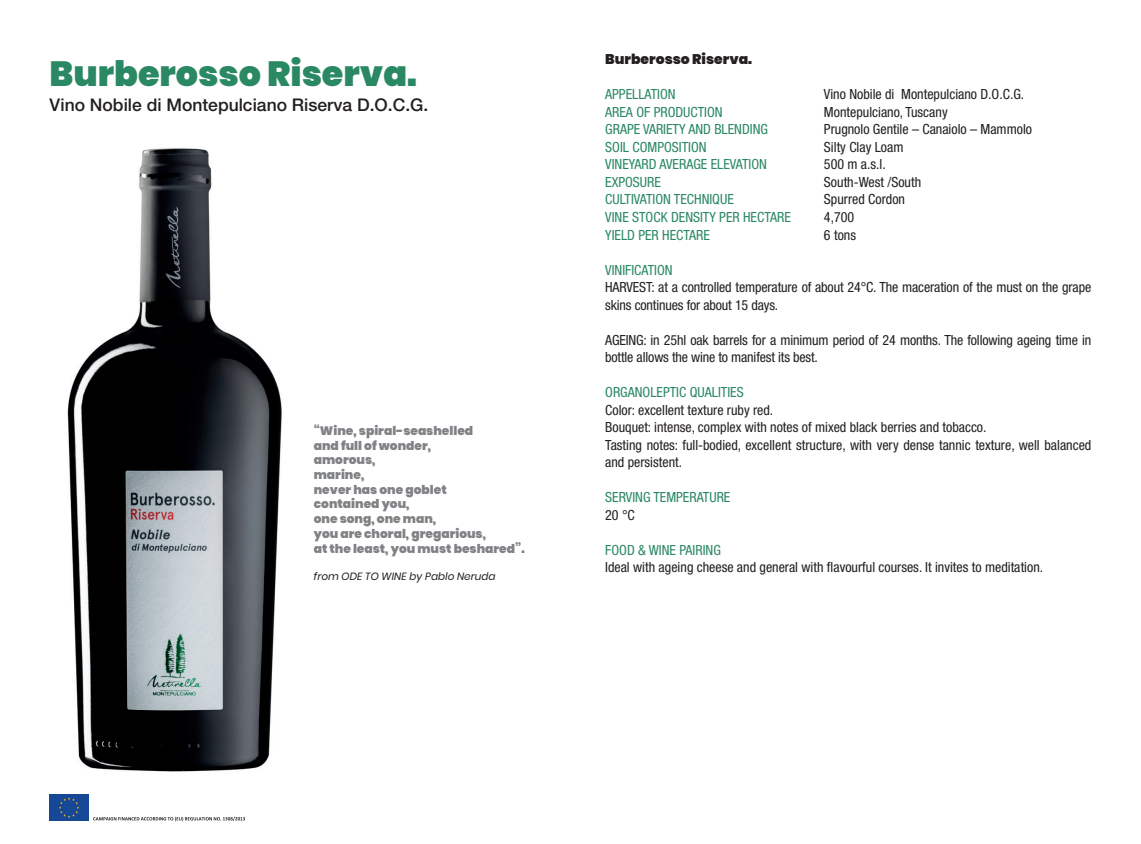
<style>
.page{position:relative;width:1141px;height:844px;background:#fff}
.page>*{position:absolute;margin:0;border:0;box-sizing:border-box;transform-origin:0 0}
.t1{font:900 35px "Poppins";color:#2a8863}
.t2{font:500 17.5px "Helvetica Neue LT Std";color:#231f20}
.t3{font:condensed 14px/17.5px "Helvetica Neue LT Std";color:#231f20}
.t4{font:condensed 14px "Helvetica Neue LT Std";color:#2a8863}
.t5{font:900 14px "Poppins";color:#231f20}
.t6{font:900 12.25px/14.7px "Poppins";color:#808285}
.t7{font:italic 10.5px "Poppins";color:#231f20}
</style>
<div class="page">
<img style="left:67px;top:148px;width:215px;height:624px">
<svg style="left:93px;top:816px;width:152px;height:5px"></svg>
<img style="left:50px;top:794px;width:39px;height:26px">
<h1 class="t1" style="left:50px;top:54px;width:369px">Burberosso Riserva.</h1>
<p class="t2" style="left:50px;top:94px;width:380px">Vino Nobile di Montepulciano Riserva D.O.C.G.</p>
<p class="t6" style="left:314px;top:423px;width:212px">“Wine, spiral-seashelled<br>and full of wonder,<br>amorous,<br>marine,<br>never has one goblet<br>contained you,<br>one song, one man,<br>you are choral, gregarious,<br>at the least, you must beshared”.</p>
<p class="t7" style="left:314px;top:570px;width:183px">from ODE TO WINE by Pablo Neruda</p>
<p class="t5" style="left:605px;top:51px;width:148px">Burberosso Riserva.</p>
<p class="t4" style="left:605px;top:86px;width:72px">APPELLATION</p>
<p class="t3" style="left:824px;top:86px;width:202px">Vino Nobile di Montepulciano D.O.C.G.</p>
<p class="t4" style="left:605px;top:104px;width:119px">AREA OF PRODUCTION</p>
<p class="t3" style="left:824px;top:103px;width:125px">Montepulciano, Tuscany</p>
<p class="t4" style="left:605px;top:121px;width:164px">GRAPE VARIETY AND BLENDING</p>
<p class="t3" style="left:824px;top:121px;width:210px">Prugnolo Gentile – Canaiolo – Mammolo</p>
<p class="t4" style="left:605px;top:139px;width:103px">SOIL COMPOSITION</p>
<p class="t3" style="left:824px;top:138px;width:81px">Silty Clay Loam</p>
<p class="t4" style="left:605px;top:156px;width:163px">VINEYARD AVERAGE ELEVATION</p>
<p class="t3" style="left:824px;top:156px;width:63px">500 m a.s.l.</p>
<p class="t4" style="left:605px;top:174px;width:57px">EXPOSURE</p>
<p class="t3" style="left:824px;top:173px;width:99px">South-West /South</p>
<p class="t4" style="left:605px;top:191px;width:130px">CULTIVATION TECHNIQUE</p>
<p class="t3" style="left:824px;top:191px;width:83px">Spurred Cordon</p>
<p class="t4" style="left:605px;top:209px;width:187px">VINE STOCK DENSITY PER HECTARE</p>
<p class="t3" style="left:824px;top:208px;width:32px">4,700</p>
<p class="t4" style="left:605px;top:226px;width:106px">YIELD PER HECTARE</p>
<p class="t3" style="left:824px;top:226px;width:34px">6 tons</p>
<p class="t4" style="left:605px;top:261px;width:69px">VINIFICATION</p>
<p class="t3" style="left:605px;top:278px;width:488px">HARVEST: at a controlled temperature of about 24°C. The maceration of the must on the grape skins continues for about 15 days.</p>
<p class="t3" style="left:605px;top:331px;width:488px">AGEING: in 25hl oak barrels for a minimum period of 24 months. The following ageing time in bottle allows the wine to manifest its best.</p>
<p class="t4" style="left:605px;top:384px;width:140px">ORGANOLEPTIC QUALITIES</p>
<p class="t3" style="left:605px;top:401px;width:488px">Color: excellent texture ruby red.<br>Bouquet: intense, complex with notes of mixed black berries and tobacco.<br>Tasting notes: full-bodied, excellent structure, with very dense tannic texture, well balanced and persistent.</p>
<p class="t4" style="left:605px;top:489px;width:127px">SERVING TEMPERATURE</p>
<p class="t3" style="left:605px;top:506px;width:31px">20 °C</p>
<p class="t4" style="left:605px;top:541px;width:117px">FOOD &amp; WINE PAIRING</p>
<p class="t3" style="left:605px;top:558px;width:439px">Ideal with ageing cheese and general with flavourful courses. It invites to meditation.</p>
</div>
